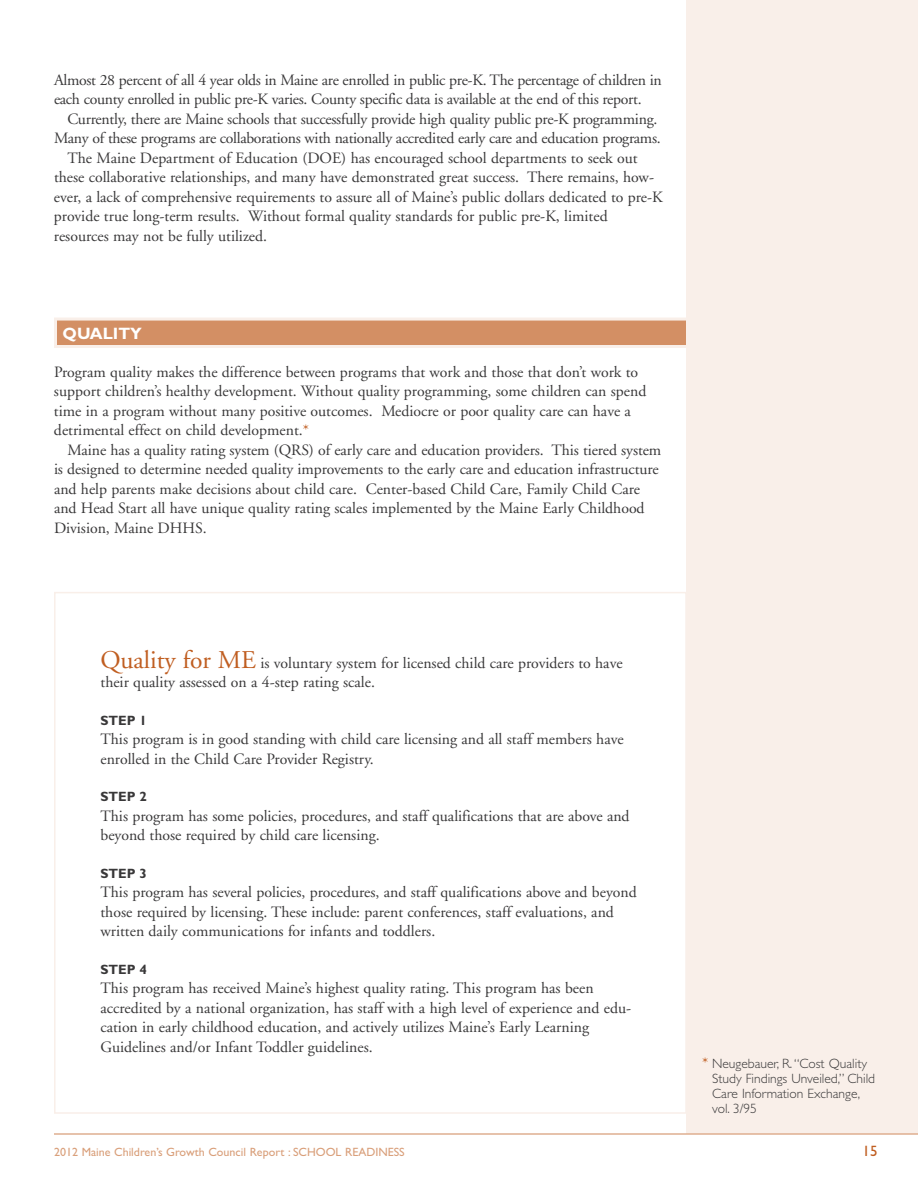
<style>
.page{position:relative;width:918px;height:1188px;background:#fff}
.page>*{position:absolute;margin:0;border:0;box-sizing:border-box;transform-origin:0 0}
.t1{font:700 16.5px "Gill Sans";color:#fff}
.t2{font:15.75px/19.5px "Adobe Garamond";color:#393839}
.t3{font:15.75px/19.5px "Adobe Garamond";letter-spacing:-.02em;color:#393839}
.t4{font:15px "Gill Sans";color:#c05e21}
.t5{font:300 13.5px/15px "Gill Sans";color:#393839}
.t6{font:700 13.5px "Gill Sans";letter-spacing:-.005em;color:#393839}
.t7{font:12px "Gill Sans";color:#d99f7a}
.s1{color:#c05e21}
.s2{font-size:25.5px;color:#c05e21}
.s3{font-family:"Adobe Garamond";font-weight:400;font-size:15.75px;color:#c05e21}
</style>
<div class="page">
<div style="left:57px;top:321px;width:686px;height:24px;background:#d38f64"></div>
<div style="left:54px;top:318px;width:692px;height:30px;border:3px solid #f9efe9"></div>
<div style="left:687px;top:0;width:231px;height:1134px;background:#f9efe9"></div>
<hr style="left:54px;top:1133px;width:864px;height:2px;background:#dfaf90">
<div style="left:54px;top:592px;width:633px;height:522px;border:2px solid #f9efe9"></div>
<p class="t3" style="left:54px;top:71px;width:609px">Almost 28 percent of all 4 year olds in Maine are enrolled in public pre-K. The percentage of children in each county enrolled in public pre-K varies. County specific data is available at the end of this report.</p>
<p class="t2" style="left:68px;top:110px;width:591px">Currently, there are Maine schools that successfully provide high quality public pre-K programming.</p>
<p class="t3" style="left:54px;top:130px;width:608px">Many of these programs are collaborations with nationally accredited early care and education programs.</p>
<p class="t2" style="left:68px;top:149px;width:572px">The Maine Department of Education (DOE) has encouraged school departments to seek out</p>
<p class="t2" style="left:54px;top:169px;width:602px">these collaborative relationships, and many have demonstrated great success. There remains, how-</p>
<p class="t2" style="left:54px;top:188px;width:610px">ever, a lack of comprehensive requirements to assure all of Maine’s public dollars dedicated to pre-K</p>
<p class="t2" style="left:54px;top:208px;width:555px">provide true long-term results. Without formal quality standards for public pre-K, limited</p>
<p class="t2" style="left:54px;top:227px;width:215px">resources may not be fully utilized.</p>
<p class="t1" style="left:63px;top:327px;width:81px">QUALITY</p>
<p class="t2" style="left:54px;top:363px;width:594px">Program quality makes the difference between programs that work and those that don’t work to support children’s healthy development. Without quality programming, some children can spend time in a program without many positive outcomes. Mediocre or poor quality care can have a detrimental effect on child development.<span class="s1">*</span></p>
<p class="t2" style="left:54px;top:441px;width:609px;text-indent:13px">Maine has a quality rating system (QRS) of early care and education providers. This tiered system is designed to determine needed quality improvements to the early care and education infrastructure and help parents make decisions about child care. Center-based Child Care, Family Child Care and Head Start all have unique quality rating scales implemented by the Maine Early Childhood Division, Maine DHHS.</p>
<p class="t2" style="left:100px;top:654px;width:524px"><span class="s2">Quality for ME</span> is voluntary system for licensed child care providers to have their quality assessed on a 4-step rating scale.</p>
<p class="t6" style="left:100px;top:715px;width:48px">STEP 1</p>
<p class="t2" style="left:100px;top:731px;width:525px">This program is in good standing with child care licensing and all staff members have enrolled in the Child Care Provider Registry.</p>
<p class="t6" style="left:100px;top:792px;width:48px">STEP 2</p>
<p class="t2" style="left:100px;top:807px;width:531px">This program has some policies, procedures, and staff qualifications that are above and beyond those required by child care licensing.</p>
<p class="t6" style="left:100px;top:868px;width:48px">STEP 3</p>
<p class="t2" style="left:100px;top:884px;width:538px">This program has several policies, procedures, and staff qualifications above and beyond those required by licensing. These include: parent conferences, staff evaluations, and written daily communications for infants and toddlers.</p>
<p class="t6" style="left:100px;top:964px;width:48px">STEP 4</p>
<p class="t2" style="left:100px;top:980px;width:532px">This program has received Maine’s highest quality rating. This program has been accredited by a national organization, has staff with a high level of experience and edu&shy;cation in early childhood education, and actively utilizes Maine’s Early Learning Guidelines and/or Infant Toddler guidelines.</p>
<p class="t5" style="left:712px;top:1057px;width:165px;text-indent:-10px"><span class="s3">*</span> Neugebauer, R.“Cost Quality<br>Study Findings Unveiled,” Child<br>Care Information Exchange, vol. 3/95</p>
<p class="t7" style="left:54px;top:1144px;width:352px">2012 Maine Children’s Growth Council Report : SCHOOL READINESS</p>
<p class="t4" style="left:862px;top:1142px;width:16px">15</p>
</div>
